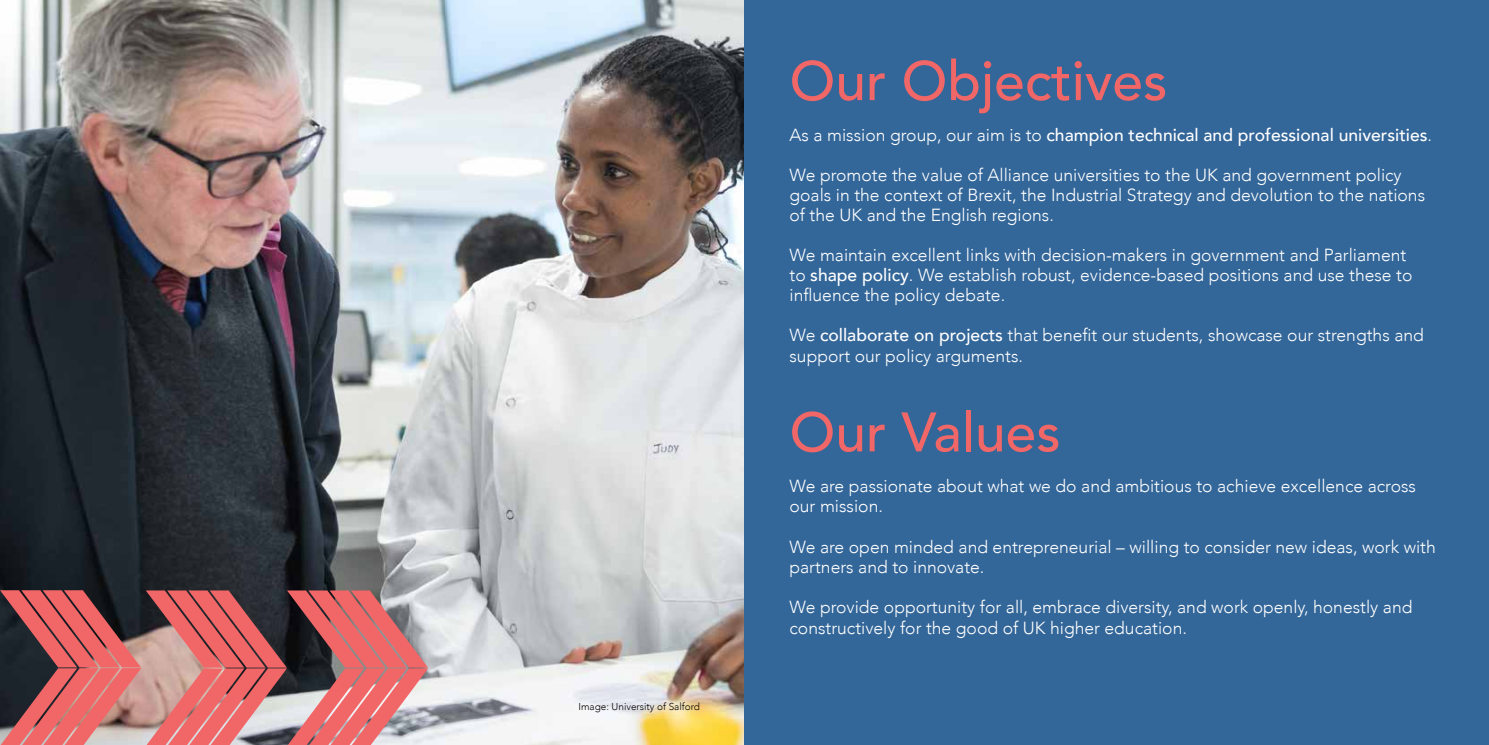
<style>
.page{position:relative;width:1489px;height:745px;background:#fff}
.page>*{position:absolute;margin:0;border:0;box-sizing:border-box;transform-origin:0 0}
.t1{font:500 55px "Avenir";color:#f16667}
.t2{font:300 17.5px/20px "Avenir";color:#fff}
.t3{font:500 17.5px "Avenir";color:#fff}
.t4{font:300 10px "Avenir";color:#000}
.s1{font-weight:300}
.s2{font-weight:500}
</style>
<div class="page">
<img style="left:0;top:0;width:744px;height:744px">
<div style="left:744px;top:0;width:744px;height:744px;background:#369"></div>
<svg style="left:0;top:590px;width:428px;height:154px;background:#b4696a"></svg>
<p class="t4" style="left:578px;top:700px;width:123px">Image: University of Salford</p>
<h1 class="t1" style="left:789px;top:33px;width:379px">Our Objectives</h1>
<p class="t3" style="left:789px;top:120px;width:644px"><span class="s1">As a mission group, our aim is to</span> champion technical and professional universities<span class="s1">.</span></p>
<p class="t2" style="left:789px;top:165px;width:637px">We promote the value of Alliance universities to the UK and government policy goals in the context of Brexit, the Industrial Strategy and devolution to the nations of the UK and the English regions.</p>
<p class="t2" style="left:789px;top:245px;width:624px">We maintain excellent links with decision-makers in government and Parliament to <span class="s2">shape policy</span>. We establish robust, evidence-based positions and use these to influence the policy debate.</p>
<p class="t2" style="left:789px;top:325px;width:636px;line-height:21px">We <span class="s2">collaborate on projects</span> that benefit our students, showcase our strengths and support our policy arguments.</p>
<h1 class="t1" style="left:789px;top:384px;width:272px">Our Values</h1>
<p class="t2" style="left:789px;top:476px;width:628px">We are passionate about what we do and ambitious to achieve excellence across our mission.</p>
<p class="t2" style="left:789px;top:536px;width:647px">We are open minded and entrepreneurial – willing to consider new ideas, work with partners and to innovate.</p>
<p class="t2" style="left:789px;top:595px;width:624px;line-height:21px">We provide opportunity for all, embrace diversity, and work openly, honestly and constructively for the good of UK higher education.</p>
</div>
